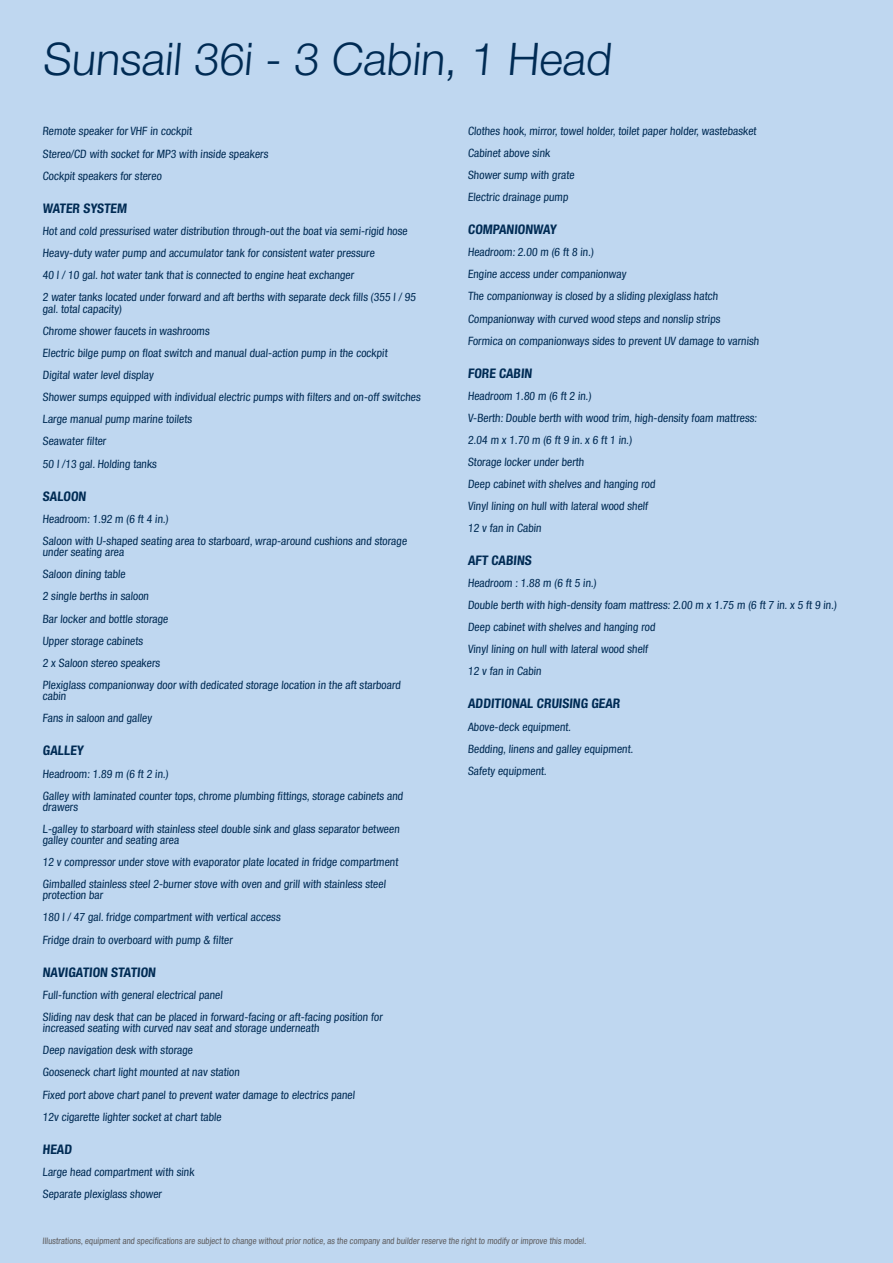
<style>
.page{position:relative;width:893px;height:1263px;background:#bfd7f0}
.page>*{position:absolute;margin:0;border:0;box-sizing:border-box;transform-origin:0 0}
.t1{font:300 45px "Helvetica Neue LT Std";color:#002b54}
.t2{font:700 condensed 13.2px "Helvetica Neue LT Std";color:#002b54}
.t3{font:condensed 11.55px/22.2px "Helvetica Neue LT Std";color:#002b54}
.t4{font:condensed 9px "Helvetica Neue LT Std";color:#5e5d5f}
</style>
<div class="page">
<h1 class="t1" style="left:43px;top:31px;width:575px">Sunsail 36i - 3 Cabin, 1 Head</h1>
<p class="t3" style="left:43px;top:120px;width:228px">Remote speaker for VHF in cockpit<br>Stereo/CD with socket for MP3 with inside speakers<br>Cockpit speakers for stereo</p>
<p class="t2" style="left:43px;top:200px;width:87px">WATER SYSTEM</p>
<p class="t3" style="left:43px;top:220px;width:376px">Hot and cold pressurised water distribution through-out the boat via semi-rigid hose Heavy-duty water pump and accumulator tank for consistent water pressure<br>40 l / 10 gal. hot water tank that is connected to engine heat exchanger<br>2 water tanks located under forward and aft berths with separate deck fills (355 l / 95</p>
<p class="t3" style="left:43px;top:297px;width:381px">gal. total capacity)<br>Chrome shower faucets in washrooms<br>Electric bilge pump on float switch and manual dual-action pump in the cockpit<br>Digital water level display<br>Shower sumps equipped with individual electric pumps with filters and on-off switches Large manual pump marine toilets<br>Seawater filter<br>50 l /13 gal. Holding tanks</p>
<p class="t2" style="left:43px;top:488px;width:46px">SALOON</p>
<p class="t3" style="left:43px;top:508px;width:367px">Headroom: 1.92 m (6 ft 4 in.)<br>Saloon with U-shaped seating area to starboard, wrap-around cushions and storage</p>
<p class="t3" style="left:43px;top:541px;width:361px">under seating area<br>Saloon dining table<br>2 single berths in saloon<br>Bar locker and bottle storage<br>Upper storage cabinets<br>2 x Saloon stereo speakers<br>Plexiglass companionway door with dedicated storage location in the aft starboard</p>
<p class="t3" style="left:43px;top:685px;width:112px">cabin<br>Fans in saloon and galley</p>
<p class="t2" style="left:43px;top:743px;width:44px">GALLEY</p>
<p class="t3" style="left:43px;top:762px;width:363px">Headroom: 1.89 m (6 ft 2 in.)<br>Galley with laminated counter tops, chrome plumbing fittings, storage cabinets and</p>
<p class="t3" style="left:43px;top:795px;width:360px">drawers<br>L-galley to starboard with stainless steel double sink and glass separator between</p>
<p class="t3" style="left:43px;top:829px;width:358px">galley counter and seating area<br>12 v compressor under stove with evaporator plate located in fridge compartment<br>Gimballed stainless steel 2-burner stove with oven and grill with stainless steel</p>
<p class="t3" style="left:43px;top:884px;width:241px">protection bar<br>180 l / 47 gal. fridge compartment with vertical access<br>Fridge drain to overboard with pump &amp; filter</p>
<p class="t2" style="left:43px;top:964px;width:116px">NAVIGATION STATION</p>
<p class="t3" style="left:43px;top:984px;width:343px">Full-function with general electrical panel<br>Sliding nav desk that can be placed in forward-facing or aft-facing position for</p>
<p class="t3" style="left:43px;top:1017px;width:315px">increased seating with curved nav seat and storage underneath<br>Deep navigation desk with storage<br>Gooseneck chart light mounted at nav station<br>Fixed port above chart panel to prevent water damage to electrics panel 12v cigarette lighter socket at chart table</p>
<p class="t2" style="left:43px;top:1141px;width:32px">HEAD</p>
<p class="t3" style="left:43px;top:1161px;width:153px">Large head compartment with sink<br>Separate plexiglass shower</p>
<p class="t3" style="left:468px;top:120px;width:291px">Clothes hook, mirror, towel holder, toilet paper holder, wastebasket Cabinet above sink<br>Shower sump with grate<br>Electric drainage pump</p>
<p class="t2" style="left:468px;top:222px;width:92px">COMPANIONWAY</p>
<p class="t3" style="left:468px;top:241px;width:294px">Headroom: 2.00 m (6 ft 8 in.)<br>Engine access under companionway<br>The companionway is closed by a sliding plexiglass hatch Companionway with curved wood steps and nonslip strips Formica on companionways sides to prevent UV damage to varnish</p>
<p class="t2" style="left:468px;top:365px;width:67px">FORE CABIN</p>
<p class="t3" style="left:468px;top:385px;width:292px">Headroom 1.80 m (6 ft 2 in.)<br>V-Berth: Double berth with wood trim, high-density foam mattress:<br>2.04 m x 1.70 m (6 ft 9 in. x 6 ft 1 in.)<br>Storage locker under berth<br>Deep cabinet with shelves and hanging rod<br>Vinyl lining on hull with lateral wood shelf<br>12 v fan in Cabin</p>
<p class="t2" style="left:468px;top:552px;width:67px">AFT CABINS</p>
<p class="t3" style="left:468px;top:572px;width:370px">Headroom : 1.88 m (6 ft 5 in.)<br>Double berth with high-density foam mattress: 2.00 m x 1.75 m (6 ft 7 in. x 5 ft 9 in.)<br>Deep cabinet with shelves and hanging rod<br>Vinyl lining on hull with lateral wood shelf<br>12 v fan in Cabin</p>
<p class="t2" style="left:468px;top:696px;width:155px">ADDITIONAL CRUISING GEAR</p>
<p class="t3" style="left:468px;top:715px;width:168px">Above-deck equipment.<br>Bedding, linens and galley equipment.<br>Safety equipment.</p>
<p class="t4" style="left:43px;top:1236px;width:546px">Illustrations, equipment and specifications are subject to change without prior notice, as the company and builder reserve the right to modify or improve this model.</p>
</div>
